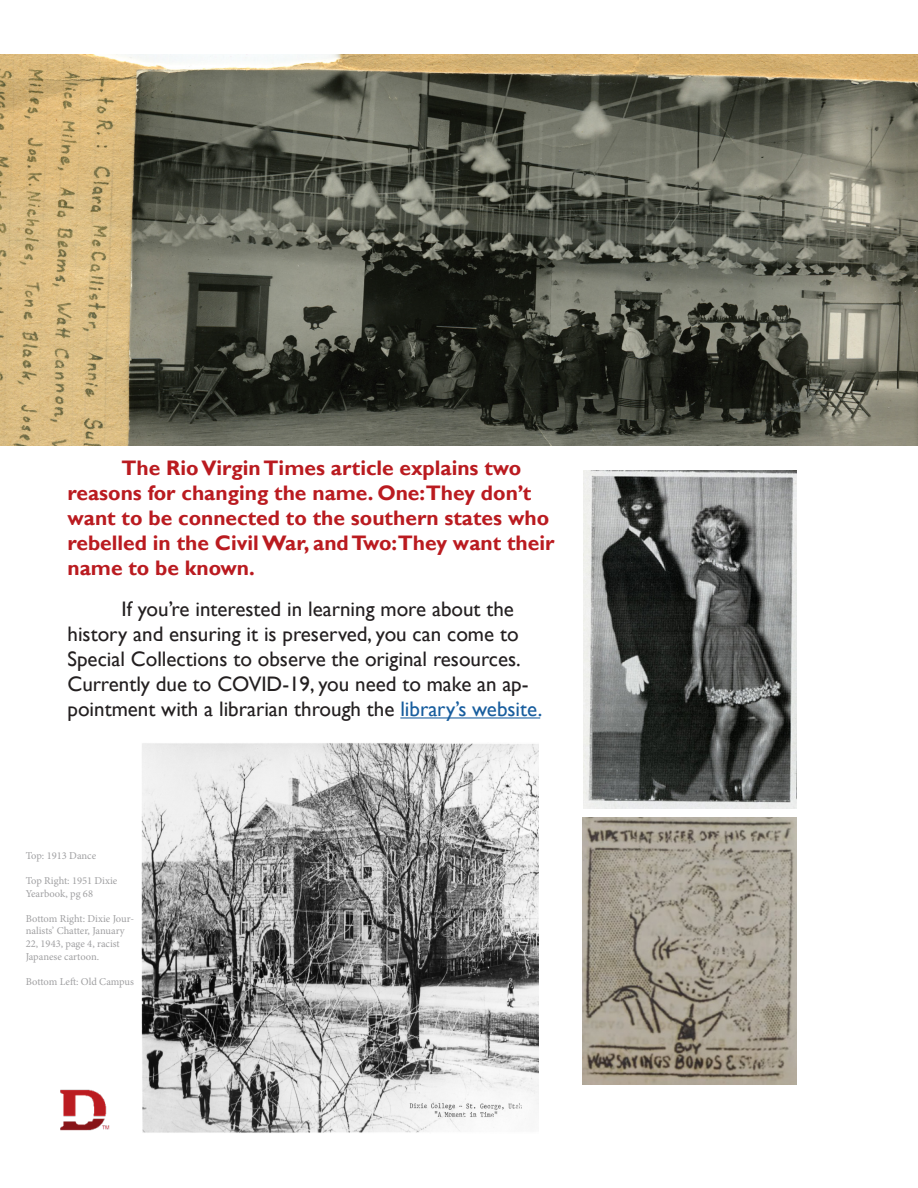
<style>
.page{position:relative;width:918px;height:1188px;background:#fff}
.page>*{position:absolute;margin:0;border:0;box-sizing:border-box;transform-origin:0 0}
.Normal__Web{font:21px/25.2px "Gill Sans";color:#231f20}
.Normal__Web-2{font:700 21px/25.2px "Gill Sans";color:#ba1b20}
.t1{font:10.5px/12.6px "Minion Pro";color:#a0a0a2}
.s1{color:#175d9e}
</style>
<div class="page">
<img style="left:60px;top:1089px;width:50px;height:42px">
<hr style="left:400px;top:717px;width:140px;height:1px;background:#175d9e">
<img style="left:583px;top:817px;width:213px;height:268px">
<img style="left:583px;top:470px;width:213px;height:338px">
<img style="left:0;top:54px;width:918px;height:392px">
<img style="left:142px;top:743px;width:397px;height:390px">
<p class="Normal__Web-2" style="left:68px;top:455px;width:489px;text-indent:54px">The Rio Virgin Times article explains two reasons for changing the name. One:They don’t want to be connected to the southern states who rebelled in the Civil War, and Two:They want their name to be known.</p>
<p class="Normal__Web" style="left:68px;top:596px;width:476px;text-indent:54px">If you’re interested in learning more about the history and ensuring it is preserved, you can come to Special Collections to observe the original resources.<br>Currently due to COVID-19, you need to make an ap&shy;pointment with a librarian through the <span class="s1">library’s website.</span></p>
<p class="t1" style="left:26px;top:849px;width:72px">Top: 1913 Dance</p>
<p class="t1" style="left:26px;top:874px;width:93px">Top Right: 1951 Dixie<br>Yearbook, pg 68</p>
<p class="t1" style="left:26px;top:912px;width:110px">Bottom Right: Dixie Jour&shy;nalists’ Chatter, January<br>22, 1943, page 4, racist<br>Japanese cartoon.</p>
<p class="t1" style="left:26px;top:975px;width:110px">Bottom Left: Old Campus</p>
</div>
